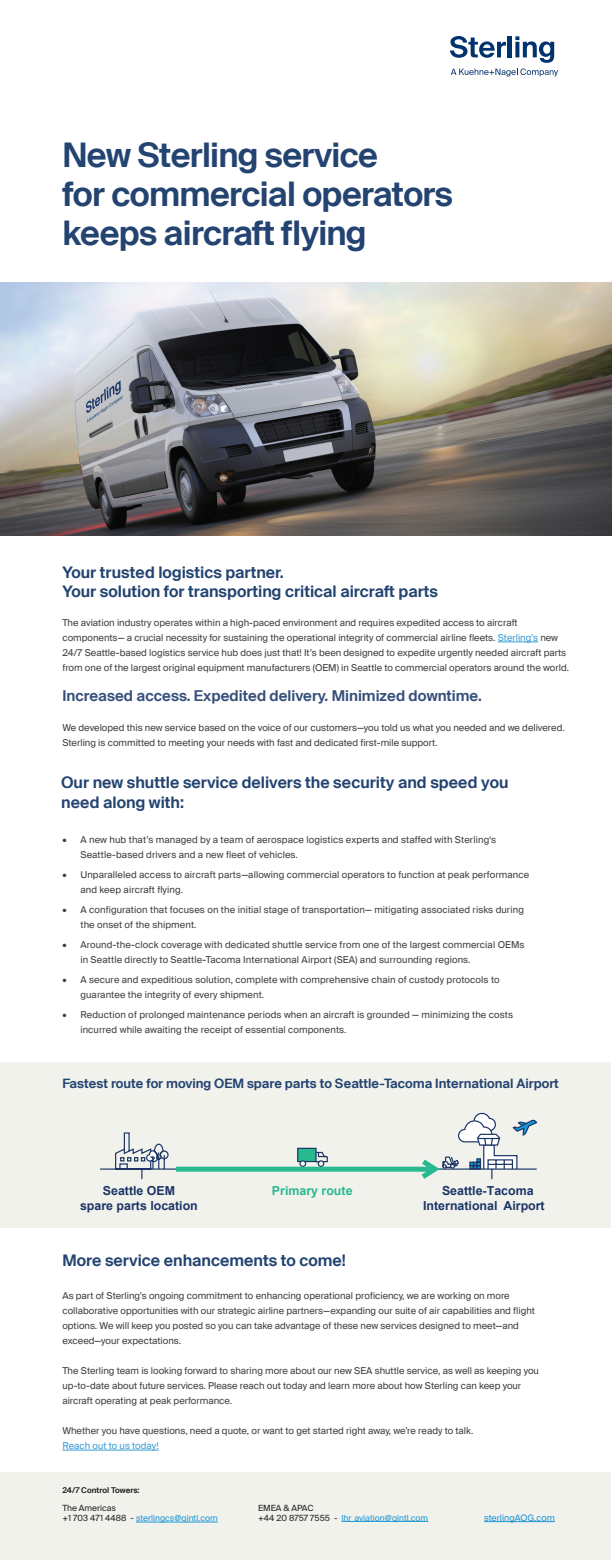
<style>
.page{position:relative;width:612px;height:1560px;background:#fff}
.page>*{position:absolute;margin:0;border:0;box-sizing:border-box;transform-origin:0 0}
.t1{font:600 34px/39px "Suisse Intl";letter-spacing:-.02em;color:#234370}
.t2{font:600 16px/19.2px "Suisse Intl";color:#234370}
.t3{font:600 15px "Suisse Intl";color:#364f7a}
.t4{font:600 13px "Suisse Intl";color:#234370}
.t5{font:700 12.4px/14.9px "Arial";color:#1c3566}
.t6{font:700 12.4px "Arial";color:#29b98e}
.t7{font:9.5px/15px "Suisse Intl";color:#3e3e3f}
.t8{font:9.5px "Suisse Intl";color:#369dd7}
.t9{font:9px "Suisse Intl";color:#1c96d4}
.t10{font:8.5px/10.8px "Suisse Intl";color:#231f20}
.t11{font:600 8px "Suisse Intl";color:#231f20}
.s1{color:#369dd7}
.s2{color:#1c96d4}
</style>
<div class="page">
<svg style="left:451px;top:69px;width:107px;height:8px"></svg>
<svg style="left:450px;top:36px;width:56px;height:22px"></svg>
<hr style="left:508px;top:36px;width:4px;height:21px;background:#00326d">
<svg style="left:515px;top:36px;width:39px;height:27px"></svg>
<img style="left:0;top:282px;width:611px;height:254px">
<hr style="left:498px;top:642px;width:40px;height:1px;background:#369dd7">
<div style="left:0;top:1472px;width:611px;height:88px;background:#f2f2ed"></div>
<hr style="left:484px;top:1521px;width:71px;height:1px;background:#1c96d4">
<hr style="left:62px;top:1450px;width:97px;height:1px;background:#369dd7">
<div style="left:0;top:1062px;width:611px;height:165px;background:#f2f2ed"></div>
<svg style="left:100px;top:1112px;width:438px;height:68px"></svg>
<hr style="left:136px;top:1522px;width:82px;height:1px;background:#1c96d4">
<hr style="left:342px;top:1521px;width:86px;height:1px;background:#1c96d4">
<h1 class="t1" style="left:62px;top:136px;width:392px">New Sterling service<br>for commercial operators keeps aircraft flying</h1>
<h2 class="t2" style="left:62px;top:562px;width:377px">Your trusted logistics partner.<br>Your solution for transporting critical aircraft parts</h2>
<p class="t7" style="left:62px;top:615px;width:508px">The aviation industry operates within a high-paced environment and requires expedited access to aircraft components— a crucial necessity for sustaining the operational integrity of commercial airline fleets. <span class="s1">Sterling’s</span> new 24/7 Seattle-based logistics service hub does just that! It’s been designed to expedite urgently needed aircraft parts from one of the largest original equipment manufacturers (OEM) in Seattle to commercial operators around the world.</p>
<h3 class="t3" style="left:62px;top:687px;width:421px">Increased access. Expedited delivery. Minimized downtime.</h3>
<p class="t7" style="left:62px;top:720px;width:504px">We developed this new service based on the voice of our customers—you told us what you needed and we delivered.<br>Sterling is committed to meeting your needs with fast and dedicated first-mile support.</p>
<h2 class="t2" style="left:61px;top:773px;width:449px">Our new shuttle service delivers the security and speed you need along with:</h2>
<p class="t7" style="left:80px;top:832px;width:417px;text-indent:-18px">• A new hub that’s managed by a team of aerospace logistics experts and staffed with Sterling‘s<br>Seattle-based drivers and a new fleet of vehicles.</p>
<p class="t7" style="left:80px;top:867px;width:450px;text-indent:-18px">• Unparalleled access to aircraft parts—allowing commercial operators to function at peak performance and keep aircraft flying.</p>
<p class="t7" style="left:80px;top:902px;width:445px;text-indent:-18px">• A configuration that focuses on the initial stage of transportation— mitigating associated risks during the onset of the shipment.</p>
<p class="t7" style="left:80px;top:937px;width:446px;text-indent:-18px">• Around-the-clock coverage with dedicated shuttle service from one of the largest commercial OEMs in Seattle directly to Seattle-Tacoma International Airport (SEA) and surrounding regions.</p>
<p class="t7" style="left:80px;top:972px;width:421px;text-indent:-18px">• A secure and expeditious solution, complete with comprehensive chain of custody protocols to guarantee the integrity of every shipment.</p>
<p class="t7" style="left:80px;top:1007px;width:434px;text-indent:-18px">• Reduction of prolonged maintenance periods when an aircraft is grounded — minimizing the costs incurred while awaiting the receipt of essential components.</p>
<h3 class="t4" style="left:62px;top:1076px;width:498px">Fastest route for moving OEM spare parts to Seattle-Tacoma International Airport</h3>
<h3 class="t5" style="left:103px;top:1183px;width:74px">Seattle OEM</h3>
<h3 class="t6" style="left:272px;top:1183px;width:82px">Primary route</h3>
<h3 class="t5" style="left:80px;top:1198px;width:119px">spare parts location</h3>
<h3 class="t5" style="left:423px;top:1183px;width:123px;text-indent:19px">Seattle-Tacoma<br>International Airport</h3>
<h2 class="t2" style="left:62px;top:1251px;width:285px">More service enhancements to come!</h2>
<p class="t7" style="left:62px;top:1289px;width:474px">As part of Sterling’s ongoing commitment to enhancing operational proficiency, we are working on more collaborative opportunities with our strategic airline partners—expanding our suite of air capabilities and flight options. We will keep you posted so you can take advantage of these new services designed to meet—and exceed—your expectations.</p>
<p class="t7" style="left:62px;top:1364px;width:478px">The Sterling team is looking forward to sharing more about our new SEA shuttle service, as well as keeping you up-to-date about future services. Please reach out today and learn more about how Sterling can keep your aircraft operating at peak performance.</p>
<p class="t7" style="left:62px;top:1424px;width:413px">Whether you have questions, need a quote, or want to get started right away, we’re ready to talk.</p>
<p class="t8" style="left:62px;top:1441px;width:98px">Reach out to us today!</p>
<p class="t11" style="left:62px;top:1486px;width:79px">24/7 Control Towers:</p>
<p class="t10" style="left:62px;top:1502px;width:157px">The Americas<br>+1 703 471 4488 - <span class="s2">sterlingcs@qintl.com</span></p>
<p class="t10" style="left:258px;top:1503px;width:172px;line-height:10.2px">EMEA &amp; APAC<br>+44 20 8757 7555 - <span class="s2">lhr_aviation@qintl.com</span></p>
<p class="t9" style="left:484px;top:1513px;width:72px">sterlingAOG.com</p>
</div>
